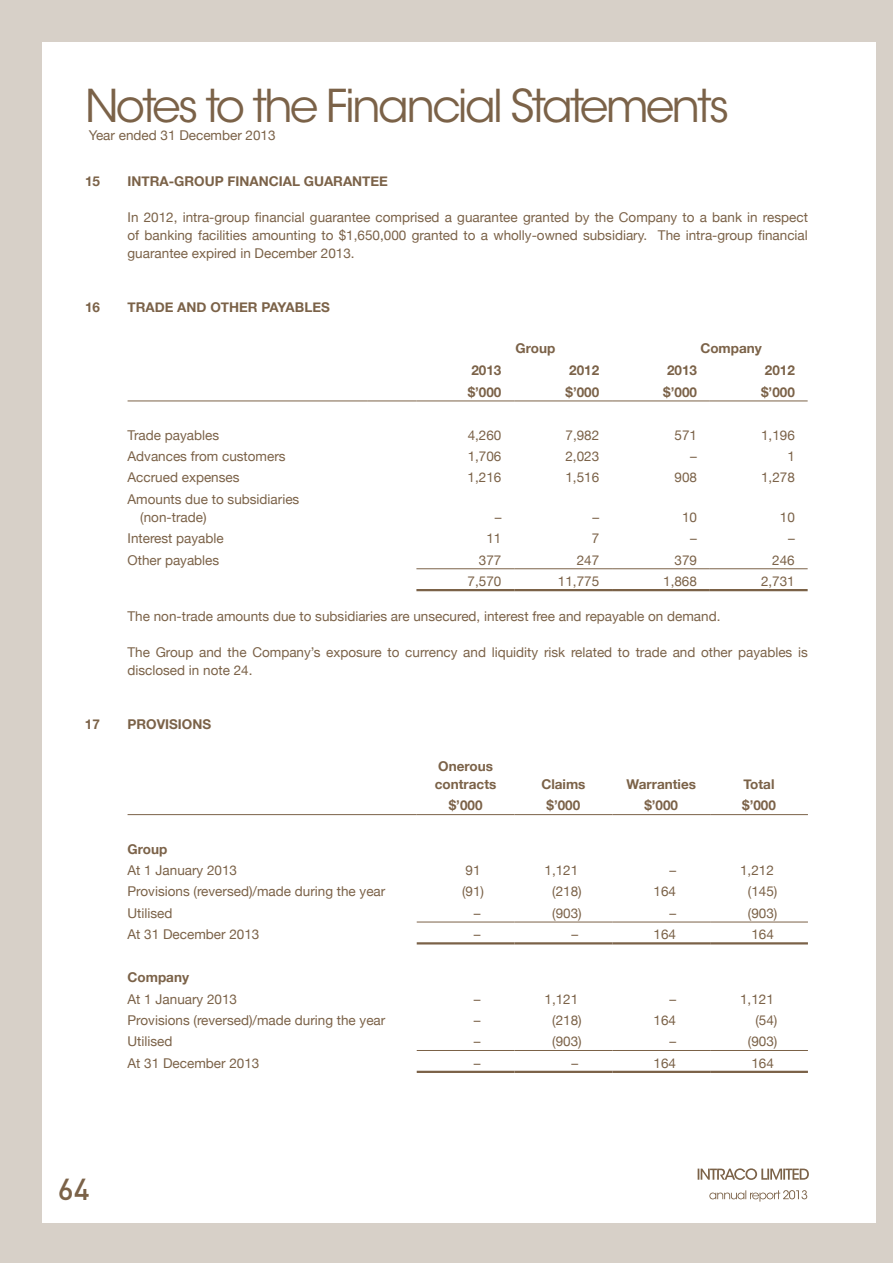
<style>
.page{position:relative;width:893px;height:1263px;background:#d7d0c8}
.page>*{position:absolute;margin:0;border:0;box-sizing:border-box;transform-origin:0 0}
.t1{font:45px "ITC Avant Garde Std";letter-spacing:-.06em;color:#7b6248}
.t2{font:500 30px "DIN";color:#7b6248}
.t3{font:13.5px/18px "Helvetica Neue";color:#7b6248}
.t4{font:700 13.5px/18px "Helvetica Neue";color:#7b6248}
</style>
<div class="page">
<div style="left:43px;top:43px;width:833px;height:1179px;background:#fff"></div>
<svg style="left:698px;top:1168px;width:111px;height:12px"></svg>
<svg style="left:709px;top:1190px;width:98px;height:12px"></svg>
<hr style="left:128px;top:401px;width:240px;height:1px;background:#7b6248">
<hr style="left:368px;top:401px;width:48px;height:1px;background:#7b6248">
<hr style="left:416px;top:401px;width:98px;height:1px;background:#7b6248">
<hr style="left:514px;top:401px;width:98px;height:1px;background:#7b6248">
<hr style="left:612px;top:401px;width:98px;height:1px;background:#7b6248">
<hr style="left:710px;top:401px;width:98px;height:1px;background:#7b6248">
<hr style="left:416px;top:589px;width:98px;height:2px;background:#7b6248">
<hr style="left:514px;top:589px;width:98px;height:2px;background:#7b6248">
<hr style="left:612px;top:589px;width:98px;height:2px;background:#7b6248">
<hr style="left:710px;top:589px;width:98px;height:2px;background:#7b6248">
<hr style="left:416px;top:568px;width:98px;height:1px;background:#7b6248">
<hr style="left:514px;top:568px;width:98px;height:1px;background:#7b6248">
<hr style="left:612px;top:568px;width:98px;height:1px;background:#7b6248">
<hr style="left:710px;top:568px;width:98px;height:1px;background:#7b6248">
<hr style="left:128px;top:814px;width:289px;height:1px;background:#7b6248">
<hr style="left:417px;top:814px;width:97px;height:1px;background:#7b6248">
<hr style="left:514px;top:814px;width:98px;height:1px;background:#7b6248">
<hr style="left:612px;top:814px;width:98px;height:1px;background:#7b6248">
<hr style="left:710px;top:814px;width:98px;height:1px;background:#7b6248">
<hr style="left:417px;top:942px;width:97px;height:2px;background:#7b6248">
<hr style="left:514px;top:942px;width:98px;height:2px;background:#7b6248">
<hr style="left:612px;top:942px;width:98px;height:2px;background:#7b6248">
<hr style="left:710px;top:942px;width:98px;height:2px;background:#7b6248">
<hr style="left:417px;top:922px;width:97px;height:1px;background:#7b6248">
<hr style="left:514px;top:922px;width:98px;height:1px;background:#7b6248">
<hr style="left:612px;top:922px;width:98px;height:1px;background:#7b6248">
<hr style="left:710px;top:922px;width:98px;height:1px;background:#7b6248">
<hr style="left:417px;top:1071px;width:97px;height:2px;background:#7b6248">
<hr style="left:514px;top:1071px;width:98px;height:2px;background:#7b6248">
<hr style="left:612px;top:1071px;width:98px;height:2px;background:#7b6248">
<hr style="left:710px;top:1071px;width:98px;height:2px;background:#7b6248">
<hr style="left:417px;top:1050px;width:97px;height:1px;background:#7b6248">
<hr style="left:514px;top:1050px;width:98px;height:1px;background:#7b6248">
<hr style="left:612px;top:1050px;width:98px;height:1px;background:#7b6248">
<hr style="left:710px;top:1050px;width:98px;height:1px;background:#7b6248">
<h1 class="t1" style="left:85px;top:79px;width:646px">Notes to the Financial Statements</h1>
<p class="t3" style="left:89px;top:126px;width:188px">Year ended 31 December 2013</p>
<p class="t4" style="left:85px;top:172px;width:67px">15 Intra</p>
<p class="t4" style="left:169px;top:172px;width:17px">-gro</p>
<p class="t4" style="left:205px;top:172px;width:130px">up financial guara</p>
<p class="t4" style="left:352px;top:172px;width:20px">ntee</p>
<p class="t3" style="left:128px;top:208px;width:682px;text-align:justify">In 2012, intra-group financial guarantee comprised a guarantee granted by the Company to a bank in respect of banking facilities amounting to $1,650,000 granted to a wholly-owned subsidiary. The intra-group financial guarantee expired in December 2013.</p>
<p class="t4" style="left:85px;top:298px;width:17px">16</p>
<p class="t4" style="left:128px;top:298px;width:19px">Trade</p>
<p class="t4" style="left:177px;top:298px;width:94px">and other payab</p>
<p class="t4" style="left:304px;top:298px;width:18px">les</p>
<p class="t4" style="left:516px;top:339px;width:41px">Group</p>
<p class="t4" style="left:700px;top:339px;width:63px">Company</p>
<p class="t4" style="left:471px;top:361px;width:32px">2013</p>
<p class="t4" style="left:569px;top:361px;width:32px">2012</p>
<p class="t4" style="left:667px;top:361px;width:32px">2013</p>
<p class="t4" style="left:765px;top:361px;width:32px">2012</p>
<p class="t4" style="left:468px;top:383px;width:35px">$’000</p>
<p class="t4" style="left:565px;top:383px;width:35px">$’000</p>
<p class="t4" style="left:663px;top:383px;width:35px">$’000</p>
<p class="t4" style="left:761px;top:383px;width:35px">$’000</p>
<p class="t3" style="left:128px;top:426px;width:93px">Trade payables</p>
<p class="t3" style="left:468px;top:426px;width:35px">4,260</p>
<p class="t3" style="left:565px;top:426px;width:35px">7,982</p>
<p class="t3" style="left:674px;top:426px;width:24px">571</p>
<p class="t3" style="left:761px;top:426px;width:35px">1,196</p>
<p class="t3" style="left:128px;top:447px;width:160px">Advances from customers</p>
<p class="t3" style="left:468px;top:447px;width:35px">1,706</p>
<p class="t3" style="left:565px;top:447px;width:35px">2,023</p>
<p class="t3" style="left:690px;top:447px;width:8px">–</p>
<p class="t3" style="left:787px;top:447px;width:9px">1</p>
<p class="t3" style="left:128px;top:468px;width:114px">Accrued expenses</p>
<p class="t3" style="left:468px;top:468px;width:35px">1,216</p>
<p class="t3" style="left:565px;top:468px;width:35px">1,516</p>
<p class="t3" style="left:674px;top:468px;width:24px">908</p>
<p class="t3" style="left:761px;top:468px;width:35px">1,278</p>
<p class="t3" style="left:140px;top:490px;width:161px;text-indent:-13px">Amounts due to subsidiaries (non-trade)</p>
<p class="t3" style="left:495px;top:508px;width:8px">–</p>
<p class="t3" style="left:592px;top:508px;width:8px">–</p>
<p class="t3" style="left:682px;top:508px;width:17px">10</p>
<p class="t3" style="left:780px;top:508px;width:17px">10</p>
<p class="t3" style="left:128px;top:529px;width:98px">Interest payable</p>
<p class="t3" style="left:486px;top:529px;width:17px">11</p>
<p class="t3" style="left:592px;top:529px;width:9px">7</p>
<p class="t3" style="left:690px;top:529px;width:8px">–</p>
<p class="t3" style="left:788px;top:529px;width:8px">–</p>
<p class="t3" style="left:128px;top:550px;width:93px">Other payables</p>
<p class="t3" style="left:479px;top:550px;width:24px">377</p>
<p class="t3" style="left:577px;top:550px;width:24px">247</p>
<p class="t3" style="left:674px;top:550px;width:24px">379</p>
<p class="t3" style="left:772px;top:550px;width:24px">246</p>
<p class="t3" style="left:468px;top:572px;width:35px">7,570</p>
<p class="t3" style="left:558px;top:572px;width:43px">11,775</p>
<p class="t3" style="left:663px;top:572px;width:35px">1,868</p>
<p class="t3" style="left:761px;top:572px;width:35px">2,731</p>
<p class="t3" style="left:127px;top:607px;width:594px">The non-trade amounts due to subsidiaries are unsecured, interest free and repayable on demand.</p>
<p class="t3" style="left:127px;top:643px;width:682px">The Group and the Company’s exposure to currency and liquidity risk related to trade and other payables is disclosed in note 24.</p>
<p class="t4" style="left:85px;top:715px;width:17px">17</p>
<p class="t4" style="left:127px;top:715px;width:84px">Provisions</p>
<p class="t4" style="left:435px;top:756px;width:63px">Onerous contracts</p>
<p class="t4" style="left:541px;top:774px;width:46px">Claims</p>
<p class="t4" style="left:626px;top:774px;width:71px">Warranties</p>
<p class="t4" style="left:743px;top:774px;width:32px">Total</p>
<p class="t4" style="left:449px;top:796px;width:35px">$’000</p>
<p class="t4" style="left:547px;top:796px;width:35px">$’000</p>
<p class="t4" style="left:644px;top:796px;width:35px">$’000</p>
<p class="t4" style="left:742px;top:796px;width:35px">$’000</p>
<p class="t4" style="left:128px;top:839px;width:41px">Group</p>
<p class="t3" style="left:128px;top:861px;width:111px">At 1 January 2013</p>
<p class="t3" style="left:465px;top:861px;width:17px">91</p>
<p class="t3" style="left:544px;top:861px;width:35px">1,121</p>
<p class="t3" style="left:669px;top:861px;width:8px">–</p>
<p class="t3" style="left:740px;top:861px;width:35px">1,212</p>
<p class="t3" style="left:128px;top:882px;width:259px">Provisions (reversed)/made during the year</p>
<p class="t3" style="left:462px;top:882px;width:24px">(91)</p>
<p class="t3" style="left:552px;top:882px;width:31px">(218)</p>
<p class="t3" style="left:654px;top:882px;width:24px">164</p>
<p class="t3" style="left:748px;top:882px;width:31px">(145)</p>
<p class="t3" style="left:128px;top:904px;width:46px">Utilised</p>
<p class="t3" style="left:474px;top:904px;width:8px">–</p>
<p class="t3" style="left:552px;top:904px;width:31px">(903)</p>
<p class="t3" style="left:669px;top:904px;width:8px">–</p>
<p class="t3" style="left:748px;top:904px;width:31px">(903)</p>
<p class="t3" style="left:128px;top:925px;width:133px">At 31 December 2013</p>
<p class="t3" style="left:474px;top:925px;width:8px">–</p>
<p class="t3" style="left:572px;top:925px;width:8px">–</p>
<p class="t3" style="left:654px;top:925px;width:24px">164</p>
<p class="t3" style="left:751px;top:925px;width:24px">164</p>
<p class="t4" style="left:128px;top:968px;width:63px">Company</p>
<p class="t3" style="left:128px;top:989px;width:111px">At 1 January 2013</p>
<p class="t3" style="left:474px;top:989px;width:8px">–</p>
<p class="t3" style="left:544px;top:989px;width:35px">1,121</p>
<p class="t3" style="left:669px;top:989px;width:8px">–</p>
<p class="t3" style="left:740px;top:989px;width:35px">1,121</p>
<p class="t3" style="left:128px;top:1011px;width:259px">Provisions (reversed)/made during the year</p>
<p class="t3" style="left:474px;top:1011px;width:8px">–</p>
<p class="t3" style="left:552px;top:1011px;width:31px">(218)</p>
<p class="t3" style="left:654px;top:1011px;width:24px">164</p>
<p class="t3" style="left:755px;top:1011px;width:24px">(54)</p>
<p class="t3" style="left:128px;top:1032px;width:46px">Utilised</p>
<p class="t3" style="left:474px;top:1032px;width:8px">–</p>
<p class="t3" style="left:552px;top:1032px;width:31px">(903)</p>
<p class="t3" style="left:669px;top:1032px;width:8px">–</p>
<p class="t3" style="left:748px;top:1032px;width:31px">(903)</p>
<p class="t3" style="left:128px;top:1053px;width:133px">At 31 December 2013</p>
<p class="t3" style="left:474px;top:1053px;width:8px">–</p>
<p class="t3" style="left:572px;top:1053px;width:8px">–</p>
<p class="t3" style="left:654px;top:1053px;width:24px">164</p>
<p class="t3" style="left:751px;top:1053px;width:24px">164</p>
<h2 class="t2" style="left:58px;top:1170px;width:33px">64</h2>
</div>
